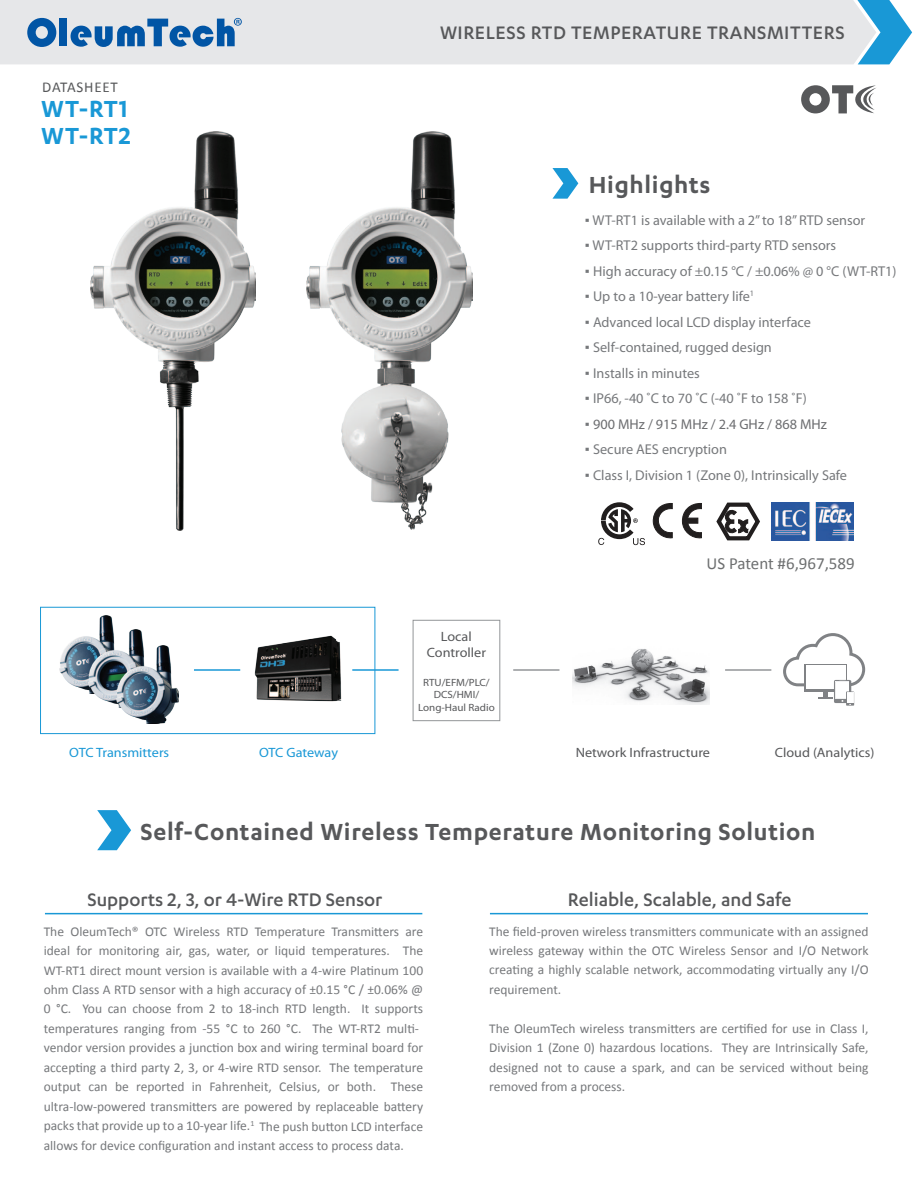
<style>
.page{position:relative;width:918px;height:1188px;background:#fff}
.page>*{position:absolute;margin:0;border:0;box-sizing:border-box;transform-origin:0 0}
.t1{font:600 27px "Karbon";letter-spacing:.025em;color:#57585a}
.t2{font:600 27px/27px "Karbon";letter-spacing:.025em;color:#1998d6}
.t3{font:500 21px "Karbon";letter-spacing:.005em;color:#57585a}
.t4{font:500 21px "Karbon";letter-spacing:.025em;color:#57585a}
.t5{font:16.95px "Calibri";color:#6d6f70}
.t6{font:15px "Calibri";letter-spacing:.05em;color:#57585a}
.t7{font:14.25px "Myriad Pro";color:#76787b}
.t8{font:14.25px "Myriad Pro";color:#6c6d70}
.t9{font:13.5px/19.5px "Calibri";color:#76787b;text-align:justify}
.t10{font:13.5px/16.2px "Myriad Pro";color:#57585a;text-align:center;scale:1.05 1}
.t11{font:13.5px "Myriad Pro";letter-spacing:-.005em;color:#1998d6;scale:1.05 1}
.t12{font:10.5px/12.6px "Myriad Pro";color:#57585a;text-align:center;scale:1.05 1}
.s1{font-family:"Verdana"}
.s2{font-family:"Verdana";color:#76787b}
</style>
<div class="page">
<img style="left:306px;top:132px;width:166px;height:397px">
<img style="left:90px;top:132px;width:166px;height:399px">
<div style="left:0;top:0;width:857px;height:64px;background:#e6e7e9"></div>
<svg style="left:857px;top:0;width:55px;height:64px"></svg>
<hr style="left:45px;top:913px;width:377px;height:1px;background:#1998d6">
<hr style="left:490px;top:913px;width:378px;height:1px;background:#1998d6">
<svg style="left:27px;top:18px;width:29px;height:29px"></svg>
<div style="left:60px;top:19px;width:7px;height:27px;background:#0155a5"></div>
<svg style="left:71px;top:18px;width:171px;height:29px;background:#77a0c8"></svg>
<svg style="left:552px;top:168px;width:26px;height:31px"></svg>
<svg style="left:97px;top:810px;width:34px;height:40px"></svg>
<svg style="left:801px;top:85px;width:75px;height:28px"></svg>
<img style="left:254px;top:635px;width:88px;height:67px">
<svg style="left:783px;top:633px;width:83px;height:73px"></svg>
<hr style="left:725px;top:669px;width:46px;height:2px;background:#939598">
<img style="left:572px;top:649px;width:138px;height:55px">
<img style="left:59px;top:616px;width:55px;height:74px">
<div style="left:40px;top:607px;width:335px;height:127px;border:1px solid #1998d6"></div>
<hr style="left:194px;top:669px;width:46px;height:2px;background:#1998d6">
<hr style="left:352px;top:669px;width:47px;height:2px;background:#1998d6">
<img style="left:88px;top:629px;width:56px;height:75px">
<img style="left:116px;top:645px;width:63px;height:78px">
<hr style="left:513px;top:669px;width:46px;height:2px;background:#939598">
<div style="left:413px;top:620px;width:87px;height:101px;border:1px solid #939598"></div>
<img style="left:772px;top:503px;width:82px;height:37px">
<svg style="left:598px;top:502px;width:47px;height:43px"></svg>
<svg style="left:653px;top:503px;width:19px;height:36px"></svg>
<svg style="left:682px;top:503px;width:20px;height:36px"></svg>
<div style="left:686px;top:518px;width:12px;height:5px;background:#211e1e"></div>
<svg style="left:716px;top:502px;width:44px;height:39px"></svg>
<p class="t6" style="left:42px;top:77px;width:77px">DATASHEET</p>
<h1 class="t2" style="left:41px;top:95px;width:91px">WT-RT1<br>WT-RT2</h1>
<h2 class="t4" style="left:440px;top:21px;width:406px">WIRELESS RTD TEMPERATURE TRANSMITTERS</h2>
<h1 class="t1" style="left:589px;top:170px;width:123px">Highlights</h1>
<p class="t7" style="left:585px;top:211px;width:282px"><span class="s1">▪</span> WT-RT1 is available with a 2” to 18” RTD sensor</p>
<p class="t7" style="left:585px;top:237px;width:253px"><span class="s1">▪</span> WT-RT2 supports third-party RTD sensors</p>
<p class="t7" style="left:585px;top:262px;width:313px"><span class="s1">▪</span> High accuracy of ±0.15 °C / ±0.06% @ 0 °C (WT-RT1)</p>
<p class="t7" style="left:585px;top:288px;width:171px"><span class="s1">▪</span> Up to a 10-year battery life<sup>1</sup></p>
<p class="t7" style="left:585px;top:313px;width:227px"><span class="s1">▪</span> Advanced local LCD display interface</p>
<p class="t7" style="left:585px;top:339px;width:188px"><span class="s1">▪</span> Self-contained, rugged design</p>
<p class="t7" style="left:585px;top:364px;width:116px"><span class="s1">▪</span> Installs in minutes</p>
<p class="t7" style="left:585px;top:390px;width:223px"><span class="s1">▪</span> IP66, -40 ˚C to 70 ˚C (-40 ˚F to 158 ˚F)</p>
<p class="t8" style="left:585px;top:415px;width:244px"><span class="s2">▪</span> 900 MHz / 915 MHz / 2.4 GHz / 868 MHz</p>
<p class="t7" style="left:585px;top:441px;width:144px"><span class="s1">▪</span> Secure AES encryption</p>
<p class="t7" style="left:585px;top:466px;width:264px"><span class="s1">▪</span> Class I, Division 1 (Zone 0), Intrinsically Safe</p>
<p class="t10" style="left:427px;top:628px;width:58px">Local<br>Controller</p>
<p class="t12" style="left:418px;top:676px;width:75px">RTU/EFM/PLC/<br>DCS/HMI/<br>Long-Haul Radio</p>
<p class="t5" style="left:707px;top:553px;width:150px">US Patent #6,967,589</p>
<p class="t11" style="left:69px;top:744px;width:97px">OTC Transmitters</p>
<p class="t11" style="left:259px;top:744px;width:77px">OTC Gateway</p>
<p class="t10" style="left:576px;top:744px;width:129px">Network Infrastructure</p>
<p class="t10" style="left:775px;top:744px;width:96px">Cloud (Analytics)</p>
<h1 class="t1" style="left:140px;top:817px;width:677px">Self-Contained Wireless Temperature Monitoring Solution</h1>
<h2 class="t3" style="left:87px;top:888px;width:297px">Supports 2, 3, or 4-Wire RTD Sensor</h2>
<p class="t9" style="left:44px;top:921px;width:381px;text-align:left">The OleumTech® OTC Wireless RTD Temperature Transmitters are ideal for monitoring air, gas, water, or liquid temperatures. The WT-RT1 direct mount version is available with a 4-wire Platinum 100 ohm Class A RTD sensor with a high accuracy of ±0.15 °C / ±0.06% @ 0 °C. You can choose from 2 to 18-inch RTD length. It supports temperatures ranging from -55 °C to 260 °C. The WT-RT2 multi&shy;vendor version provides a junction box and wiring terminal board for accepting a third party 2, 3, or 4-wire RTD sensor. The temperature output can be reported in Fahrenheit, Celsius, or both. These ultra-low-powered transmitters are powered by replaceable battery packs that provide up to a 10-year life.<sup>1</sup> The push button LCD interface allows for device configuration and instant access to process data.</p>
<h2 class="t3" style="left:568px;top:888px;width:225px">Reliable, Scalable, and Safe</h2>
<p class="t9" style="left:489px;top:921px;width:381px">The field-proven wireless transmitters communicate with an assigned wireless gateway within the OTC Wireless Sensor and I/O Network creating a highly scalable network, accommodating virtually any I/O requirement.</p>
<p class="t9" style="left:489px;top:1019px;width:381px">The OleumTech wireless transmitters are certified for use in Class I, Division 1 (Zone 0) hazardous locations. They are Intrinsically Safe, designed not to cause a spark, and can be serviced without being removed from a process.</p>
</div>
